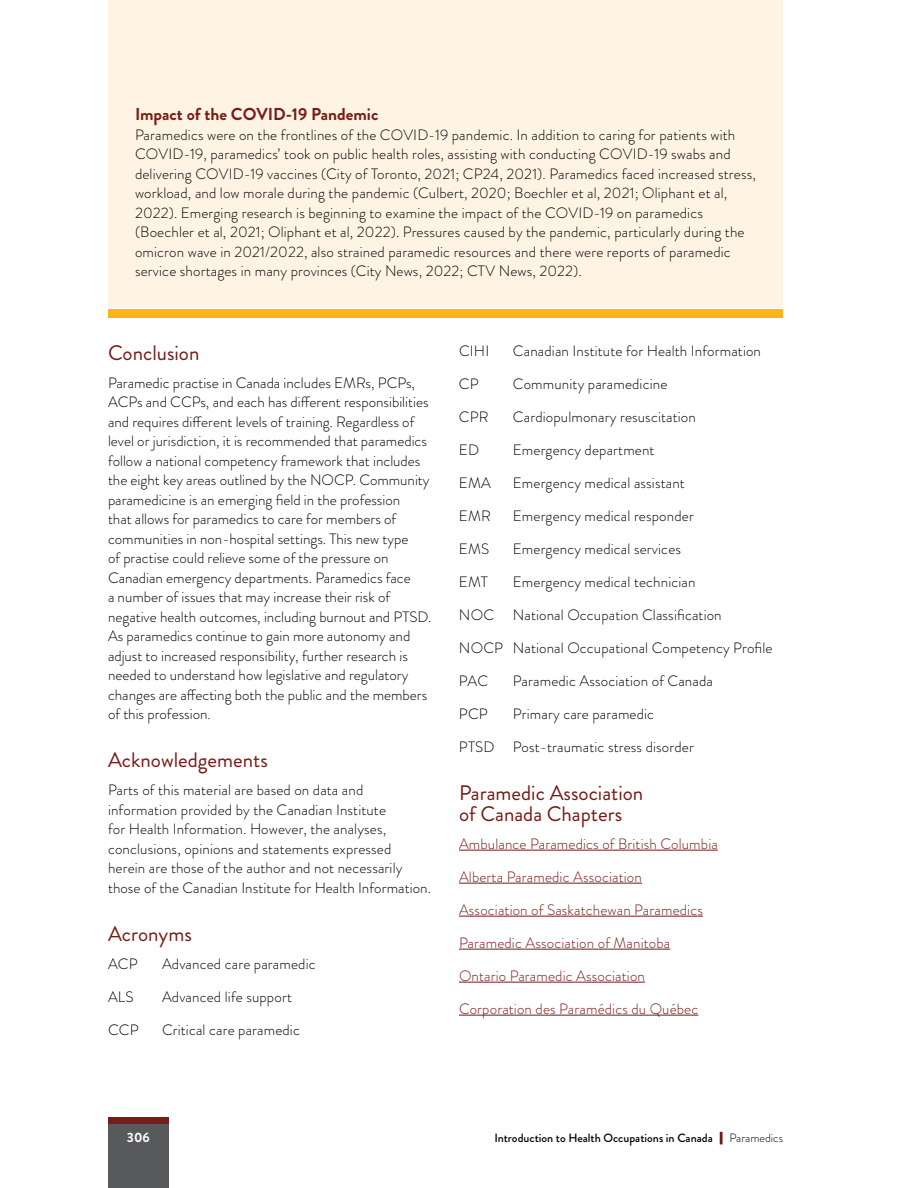
<style>
.page{position:relative;width:918px;height:1188px;background:#fff}
.page>*{position:absolute;margin:0;border:0;box-sizing:border-box;transform-origin:0 0}
.t1{font:21px/21px "Brandon Grotesque";color:#751a15}
.t2{font:700 17.25px "Brandon Grotesque";color:#771d19}
.t3{font:300 15px/19.5px "Brandon Grotesque";letter-spacing:.01em;color:#000}
.t4{font:300 15px "Brandon Grotesque";letter-spacing:.01em;color:#751a15}
.t5{font:700 13.5px "Brandon Grotesque";color:#fff}
.t6{font:500 12px "Brandon Grotesque";color:#000}
.s1{color:#771d19}
.s2{font-weight:300}
</style>
<div class="page">
<div style="left:108px;top:1117px;width:61px;height:7px;background:#771d19"></div>
<div style="left:108px;top:0;width:675px;height:308px;background:#fff4e4"></div>
<div style="left:108px;top:309px;width:675px;height:9px;background:#fcb515"></div>
<hr style="left:459px;top:850px;width:259px;height:1px;background:#751a15">
<hr style="left:459px;top:883px;width:183px;height:1px;background:#751a15">
<hr style="left:459px;top:916px;width:244px;height:1px;background:#751a15">
<hr style="left:459px;top:949px;width:211px;height:1px;background:#751a15">
<hr style="left:459px;top:982px;width:186px;height:1px;background:#751a15">
<hr style="left:459px;top:1015px;width:239px;height:1px;background:#751a15">
<div style="left:108px;top:1124px;width:61px;height:64px;background:#58595b"></div>
<h4 class="t2" style="left:135px;top:102px;width:245px">Impact of the COVID-19 Pandemic</h4>
<p class="t3" style="left:135px;top:125px;width:622px">Paramedics were on the frontlines of the COVID-19 pandemic. In addition to caring for patients with COVID-19, paramedics’ took on public health roles, assisting with conducting COVID-19 swabs and delivering COVID-19 vaccines (City of Toronto, 2021; CP24, 2021). Paramedics faced increased stress, workload, and low morale during the pandemic (Culbert, 2020; Boechler et al, 2021; Oliphant et al, 2022). Emerging research is beginning to examine the impact of the COVID-19 on paramedics (Boechler et al, 2021; Oliphant et al, 2022). Pressures caused by the pandemic, particularly during the omicron wave in 2021/2022, also strained paramedic resources and there were reports of paramedic service shortages in many provinces (City News, 2022; CTV News, 2022).</p>
<h3 class="t1" style="left:108px;top:342px;width:93px">Conclusion</h3>
<p class="t3" style="left:108px;top:373px;width:325px">Paramedic practise in Canada includes EMRs, PCPs, ACPs and CCPs, and each has different responsibilities and requires different levels of training. Regardless of level or jurisdiction, it is recommended that paramedics follow a national competency framework that includes the eight key areas outlined by the NOCP. Community paramedicine is an emerging field in the profession<br>that allows for paramedics to care for members of communities in non-hospital settings. This new type<br>of practise could relieve some of the pressure on Canadian emergency departments. Paramedics face<br>a number of issues that may increase their risk of negative health outcomes, including burnout and PTSD.</p>
<p class="t3" style="left:108px;top:626px;width:321px">As paramedics continue to gain more autonomy and adjust to increased responsibility, further research is needed to understand how legislative and regulatory changes are affecting both the public and the members of this profession.</p>
<h3 class="t1" style="left:108px;top:750px;width:161px">Acknowledgements</h3>
<p class="t3" style="left:108px;top:781px;width:325px">Parts of this material are based on data and information provided by the Canadian Institute<br>for Health Information. However, the analyses, conclusions, opinions and statements expressed herein are those of the author and not necessarily those of the Canadian Institute for Health Information.</p>
<h3 class="t1" style="left:108px;top:924px;width:85px">Acronyms</h3>
<p class="t3" style="left:108px;top:954px;width:31px">ACP</p>
<p class="t3" style="left:162px;top:954px;width:155px">Advanced care paramedic</p>
<p class="t3" style="left:108px;top:987px;width:27px">ALS</p>
<p class="t3" style="left:162px;top:987px;width:131px">Advanced life support</p>
<p class="t3" style="left:108px;top:1020px;width:32px">CCP</p>
<p class="t3" style="left:162px;top:1020px;width:139px">Critical care paramedic</p>
<p class="t3" style="left:459px;top:341px;width:32px">CIHI</p>
<p class="t3" style="left:513px;top:341px;width:250px">Canadian Institute for Health Information</p>
<p class="t3" style="left:459px;top:374px;width:21px">CP</p>
<p class="t3" style="left:513px;top:374px;width:156px">Community paramedicine</p>
<p class="t3" style="left:459px;top:407px;width:31px">CPR</p>
<p class="t3" style="left:513px;top:407px;width:184px">Cardiopulmonary resuscitation</p>
<p class="t3" style="left:459px;top:440px;width:22px">ED</p>
<p class="t3" style="left:513px;top:440px;width:143px">Emergency department</p>
<p class="t3" style="left:459px;top:473px;width:33px">EMA</p>
<p class="t3" style="left:513px;top:473px;width:173px">Emergency medical assistant</p>
<p class="t3" style="left:459px;top:506px;width:33px">EMR</p>
<p class="t3" style="left:513px;top:506px;width:182px">Emergency medical responder</p>
<p class="t3" style="left:459px;top:539px;width:32px">EMS</p>
<p class="t3" style="left:513px;top:539px;width:170px">Emergency medical services</p>
<p class="t3" style="left:459px;top:572px;width:30px">EMT</p>
<p class="t3" style="left:513px;top:572px;width:184px">Emergency medical technician</p>
<p class="t3" style="left:459px;top:605px;width:37px">NOC</p>
<p class="t3" style="left:513px;top:605px;width:210px">National Occupation Classification</p>
<p class="t3" style="left:459px;top:638px;width:46px">NOCP</p>
<p class="t3" style="left:513px;top:638px;width:261px">National Occupational Competency Profile</p>
<p class="t3" style="left:459px;top:671px;width:31px">PAC</p>
<p class="t3" style="left:513px;top:671px;width:201px">Paramedic Association of Canada</p>
<p class="t3" style="left:459px;top:704px;width:30px">PCP</p>
<p class="t3" style="left:513px;top:704px;width:143px">Primary care paramedic</p>
<p class="t3" style="left:459px;top:737px;width:37px">PTSD</p>
<p class="t3" style="left:513px;top:737px;width:182px">Post-traumatic stress disorder</p>
<h3 class="t1" style="left:459px;top:782px;width:186px">Paramedic Association of Canada Chapters</h3>
<p class="t4" style="left:459px;top:833px;width:260px">Ambulance Paramedics of British Columbia</p>
<p class="t4" style="left:459px;top:866px;width:184px">Alberta Paramedic Association</p>
<p class="t4" style="left:459px;top:899px;width:245px">Association of Saskatchewan Paramedics</p>
<p class="t4" style="left:459px;top:932px;width:213px">Paramedic Association of Manitoba</p>
<p class="t4" style="left:459px;top:965px;width:187px">Ontario Paramedic Association</p>
<p class="t4" style="left:459px;top:998px;width:241px">Corporation des Paramédics du Québec</p>
<p class="t5" style="left:127px;top:1128px;width:24px">306</p>
<p class="t6" style="left:494px;top:1130px;width:290px">Introduction to Health Occupations in Canada <span class="s1">|</span><span class="s2">Paramedics</span></p>
</div>
